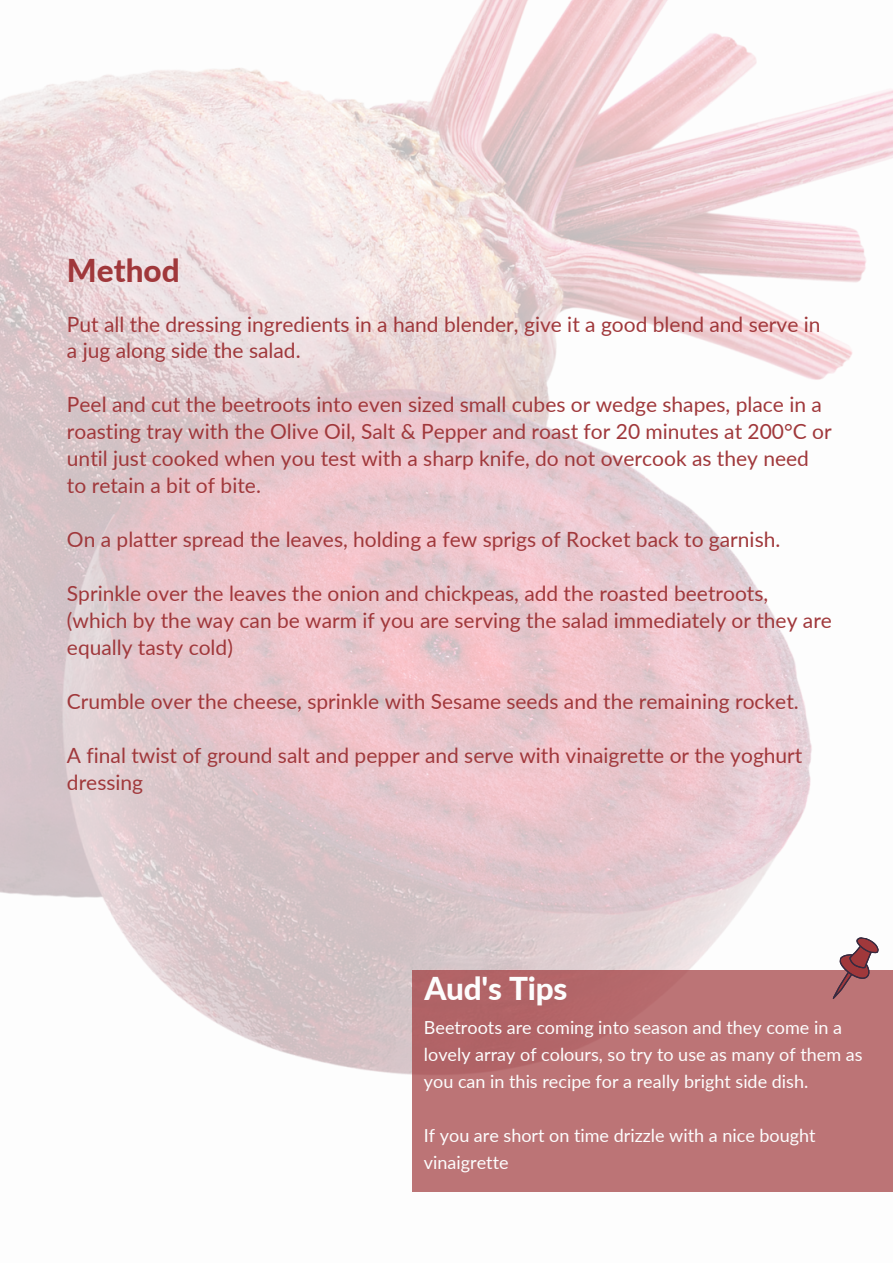
<style>
.page{position:relative;width:893px;height:1264px;background:#fff}
.page>*{position:absolute;margin:0;border:0;box-sizing:border-box;transform-origin:0 0}
.t1{font:800 31.5px "Lato";letter-spacing:-.005em;color:#fdfdfd}
.t2{font:800 31.5px "Lato";color:#a0383b}
.t3{font:21px/27px "Lato";color:#a0383b}
.t4{font:18px/27px "Lato";color:#fdfdfd}
</style>
<div class="page">
<img style="left:0;top:0;width:892px;height:1075px">
<div style="left:412px;top:969px;width:480px;height:222px;background:linear-gradient(to right,#b66c6e,#be7678)"></div>
<svg style="left:832px;top:933px;width:48px;height:72px"></svg>
<h1 class="t2" style="left:67px;top:251px;width:114px">Method</h1>
<p class="t3" style="left:67px;top:310px;width:755px">Put all the dressing ingredients in a hand blender, give it a good blend and serve in a jug along side the salad.</p>
<p class="t3" style="left:67px;top:391px;width:766px">Peel and cut the beetroots into even sized small cubes or wedge shapes, place in a roasting tray with the Olive Oil, Salt &amp; Pepper and roast for 20 minutes at 200°C or until just cooked when you test with a sharp knife, do not overcook as they need to retain a bit of bite.</p>
<p class="t3" style="left:67px;top:526px;width:715px">On a platter spread the leaves, holding a few sprigs of Rocket back to garnish.</p>
<p class="t3" style="left:67px;top:579px;width:766px">Sprinkle over the leaves the onion and chickpeas, add the roasted beetroots, (which by the way can be warm if you are serving the salad immediately or they are equally tasty cold)</p>
<p class="t3" style="left:67px;top:687px;width:733px">Crumble over the cheese, sprinkle with Sesame seeds and the remaining rocket.</p>
<p class="t3" style="left:67px;top:741px;width:737px">A final twist of ground salt and pepper and serve with vinaigrette or the yoghurt dressing</p>
<h1 class="t1" style="left:424px;top:969px;width:145px">Aud's Tips</h1>
<p class="t4" style="left:424px;top:1013px;width:440px">Beetroots are coming into season and they come in a lovely array of colours, so try to use as many of them as you can in this recipe for a really bright side dish.</p>
<p class="t4" style="left:424px;top:1121px;width:393px">If you are short on time drizzle with a nice bought vinaigrette</p>
</div>
